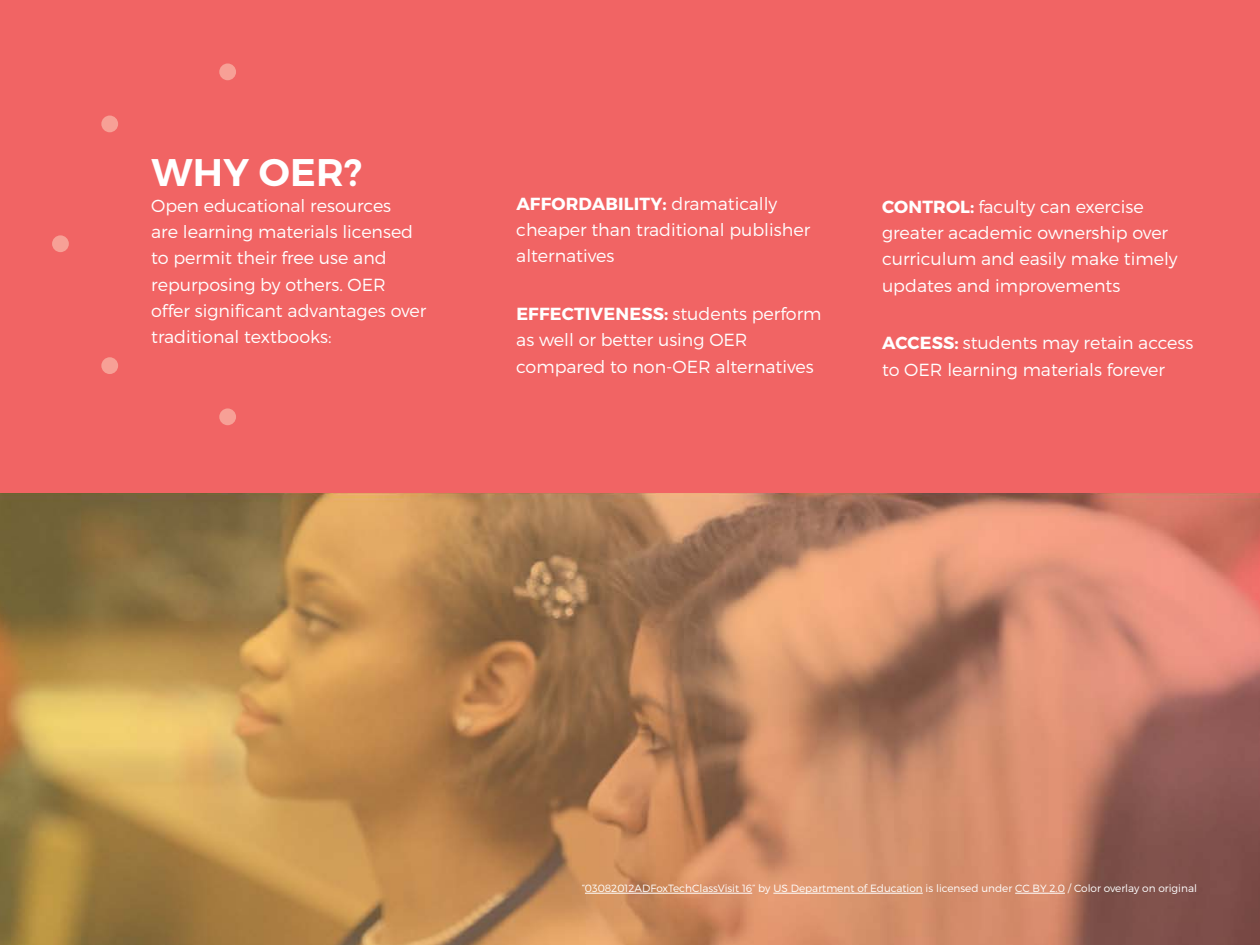
<style>
.page{position:relative;width:1260px;height:945px;background:#fff}
.page>*{position:absolute;margin:0;border:0;box-sizing:border-box;transform-origin:0 0}
.Headline{font:600 38.5px "Montserrat";letter-spacing:.01em;color:#fff}
.t1{font:300 17.5px/26.2px "Montserrat";color:#fff}
.CCBY{font:300 10.5px "Montserrat";color:#fff}
.s1{font-weight:700}
</style>
<div class="page">
<img style="left:0;top:493px;width:1260px;height:452px">
<div style="left:0;top:0;width:1260px;height:493px;background:#f16464"></div>
<div style="left:52px;top:235px;width:17px;height:17px;background:#f7a096;border-radius:50%"></div>
<div style="left:101px;top:116px;width:17px;height:16px;background:#f7a096;border-radius:50%"></div>
<div style="left:101px;top:357px;width:17px;height:17px;background:#f7a096;border-radius:50%"></div>
<div style="left:219px;top:63px;width:17px;height:17px;background:#f7a096;border-radius:50%"></div>
<div style="left:219px;top:408px;width:17px;height:17px;background:#f7a096;border-radius:50%"></div>
<hr style="left:585px;top:893px;width:167px;height:1px;background:#fff">
<hr style="left:773px;top:893px;width:150px;height:1px;background:#fff">
<hr style="left:1015px;top:893px;width:50px;height:1px;background:#fff">
<p class="Headline" style="left:151px;top:148px;width:212px">WHY OER?</p>
<p class="t1" style="left:151px;top:192px;width:277px">Open educational resources<br>are learning materials licensed to permit their free use and repurposing by others. OER offer significant advantages over traditional textbooks:</p>
<p class="t1" style="left:516px;top:190px;width:295px"><span class="s1">AFFORDABILITY:</span> dramatically cheaper than traditional publisher alternatives</p>
<p class="t1" style="left:516px;top:300px;width:307px"><span class="s1">EFFECTIVENESS:</span> students perform as well or better using OER compared to non-OER alternatives</p>
<p class="t1" style="left:882px;top:193px;width:297px"><span class="s1">CONTROL:</span> faculty can exercise greater academic ownership over curriculum and easily make timely updates and improvements</p>
<p class="t1" style="left:882px;top:330px;width:313px"><span class="s1">ACCESS:</span> students may retain access to OER learning materials forever</p>
<p class="CCBY" style="left:582px;top:882px;width:617px">“03082012ADFoxTechClassVisit 16” by US Department of Education is licensed under CC BY 2.0 / Color overlay on original</p>
</div>
